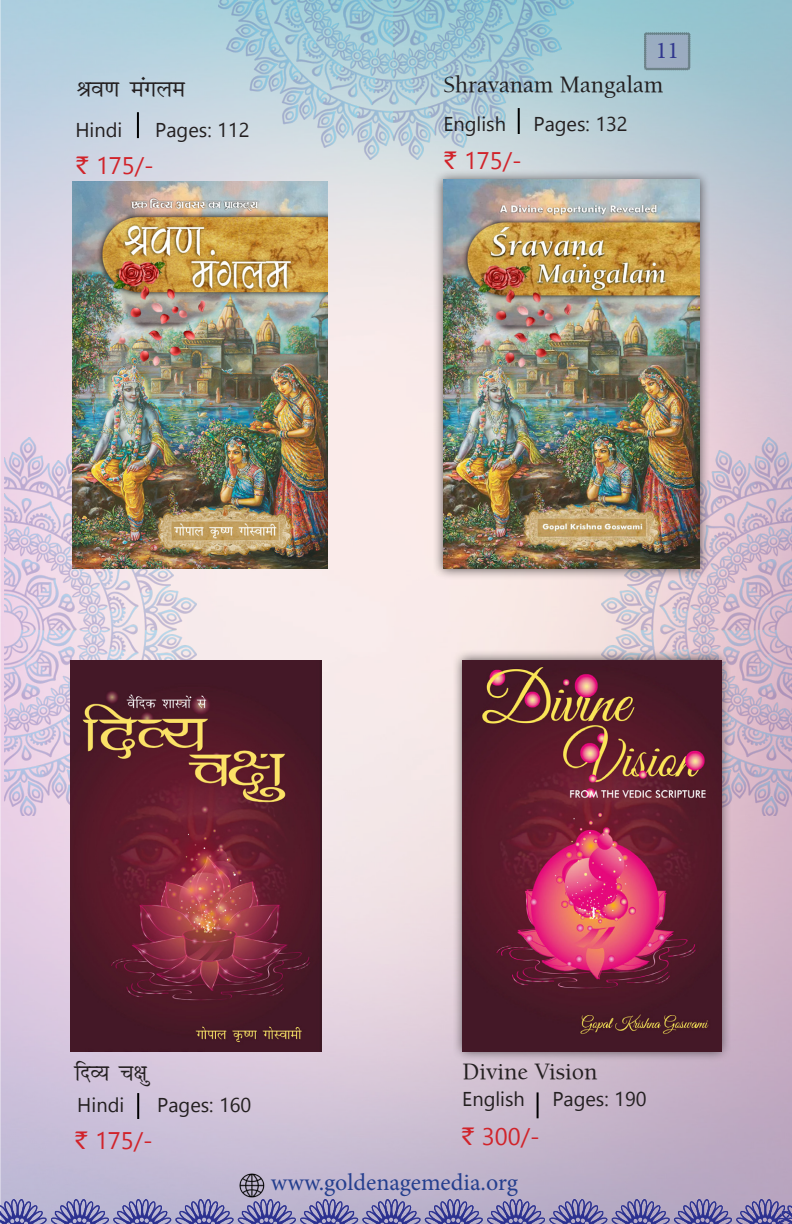
<style>
.page{position:relative;width:792px;height:1224px;background:#fff}
.page>*{position:absolute;margin:0;border:0;box-sizing:border-box;transform-origin:0 0}
.t1{font:28px "Walkman Chanakya 901 Normal";color:#231f20}
.t2{font:28px "Walkman Chanakya 901 Normal";color:#231f20;scale:.93 1}
.t3{font:24px/33.4px "Balaram";color:#231f20}
.Rupees_Style{font:24px "Minion Pro";color:#253f8e}
.t4{font:24px "Rupee Foradian";color:#d1232a}
.t5{font:20px "Segoe UI Emoji";color:#231f20}
.s1{font-family:"Minion Pro";color:#31378e}
</style>
<div class="page">
<img style="left:0;top:0;width:792px;height:1199px">
<img style="left:4px;top:437px;width:192px;height:378px">
<img style="left:602px;top:437px;width:190px;height:378px">
<img style="left:219px;top:0;width:354px;height:160px">
<img style="left:0;top:1199px;width:792px;height:25px">
<img style="left:239px;top:1172px;width:26px;height:26px">
<hr style="left:518px;top:108px;width:2px;height:26px;background:#000">
<div style="left:432px;top:169px;width:278px;height:411px;background:#231f20;opacity:.75"></div>
<img style="left:443px;top:180px;width:257px;height:389px">
<img style="left:72px;top:182px;width:255px;height:387px">
<hr style="left:137px;top:112px;width:2px;height:26px;background:#000">
<img style="left:71px;top:660px;width:250px;height:391px">
<hr style="left:137px;top:1093px;width:2px;height:26px;background:#000">
<div style="left:452px;top:649px;width:280px;height:413px;background:#231f20;opacity:.75"></div>
<img style="left:463px;top:660px;width:258px;height:391px">
<hr style="left:537px;top:1092px;width:2px;height:26px;background:#000">
<img style="left:780px;top:1200px;width:12px;height:24px">
<svg style="left:644px;top:32px;width:46px;height:38px;background:#91a4b5"></svg>
<svg style="left:219px;top:123px;width:5px;height:14px"></svg>
<svg style="left:230px;top:123px;width:18px;height:14px"></svg>
<svg style="left:99px;top:156px;width:53px;height:21px"></svg>
<svg style="left:221px;top:1098px;width:30px;height:14px"></svg>
<svg style="left:98px;top:1132px;width:53px;height:20px"></svg>
<svg style="left:464px;top:1092px;width:8px;height:14px"></svg>
<svg style="left:485px;top:1096px;width:9px;height:15px"></svg>
<svg style="left:502px;top:1092px;width:2px;height:14px"></svg>
<svg style="left:515px;top:1092px;width:9px;height:14px"></svg>
<svg style="left:616px;top:1092px;width:30px;height:15px"></svg>
<svg style="left:496px;top:1128px;width:42px;height:20px"></svg>
<svg style="left:445px;top:117px;width:8px;height:14px"></svg>
<svg style="left:466px;top:121px;width:9px;height:15px"></svg>
<svg style="left:483px;top:117px;width:2px;height:14px"></svg>
<svg style="left:496px;top:116px;width:9px;height:15px"></svg>
<svg style="left:467px;top:151px;width:53px;height:21px"></svg>
<svg style="left:77px;top:122px;width:44px;height:15px"></svg>
<svg style="left:157px;top:123px;width:54px;height:19px"></svg>
<svg style="left:79px;top:1097px;width:44px;height:15px"></svg>
<svg style="left:159px;top:1098px;width:54px;height:19px"></svg>
<svg style="left:554px;top:1092px;width:54px;height:19px"></svg>
<div style="left:535px;top:117px;width:92px;height:19px;background:#bdd1d9"></div>
<p class="t1" style="left:75px;top:72px;width:111px">Jo.k eaxye</p>
<p class="t4" style="left:76px;top:152px;width:13px">`</p>
<p class="t3" style="left:443px;top:33px;width:237px;text-indent:212px"><span class="s1">11<br></span>Shravanam Mangalam</p>
<p class="t5" style="left:454px;top:109px;width:43px">■ ●▲</p>
<p class="t4" style="left:444px;top:147px;width:13px">`</p>
<p class="t2" style="left:74px;top:1056px;width:82px">fnO; p{kq</p>
<p class="t4" style="left:75px;top:1127px;width:13px">`</p>
<p class="t3" style="left:462px;top:1055px;width:137px">Divine Vision</p>
<p class="t5" style="left:472px;top:1084px;width:43px">■ ●▲</p>
<p class="t4" style="left:462px;top:1123px;width:34px">` ✓</p>
<p class="Rupees_Style" style="left:271px;top:1166px;width:249px">www.goldenagemedia.org</p>
</div>
